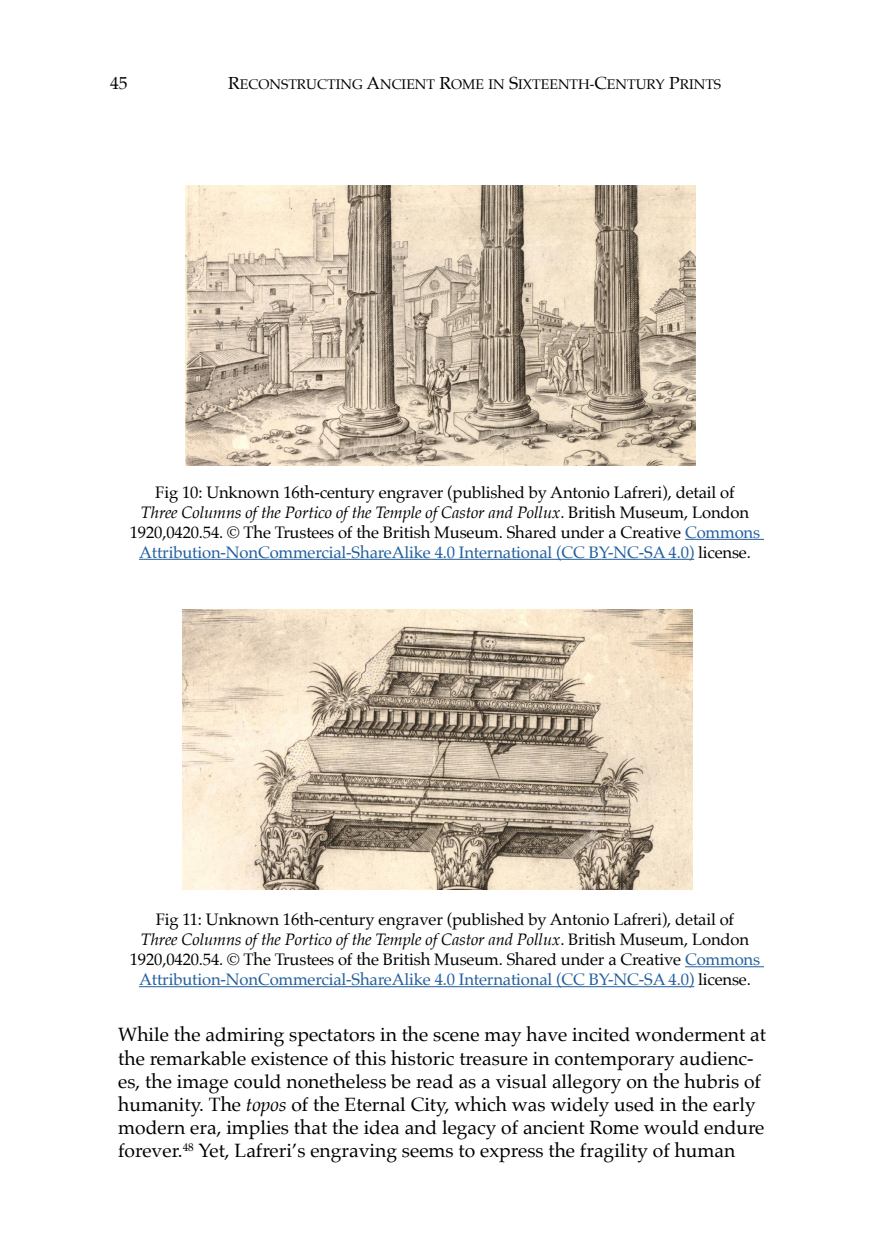
<style>
.page{position:relative;width:882px;height:1260px;background:#fff}
.page>*{position:absolute;margin:0;border:0;box-sizing:border-box;transform-origin:0 0}
.t1{font:19.25px/23.1px "Palatino";color:#000}
.t2{font:17.5px "Palatino";color:#000}
.t3{font:16.62px/19.9px "Palatino";letter-spacing:-.01em;color:#000;text-align:center}
.t4{font:14px "Palatino";color:#000}
.s1{font-size:17.5px}
.s2{font-style:italic}
.s3{color:#215e9e}
</style>
<div class="page">
<img style="left:186px;top:186px;width:510px;height:280px">
<img style="left:182px;top:609px;width:510px;height:281px">
<hr style="left:685px;top:539px;width:79px;height:1px;background:#215e9e">
<hr style="left:139px;top:559px;width:555px;height:1px;background:#215e9e">
<hr style="left:685px;top:966px;width:79px;height:1px;background:#215e9e">
<hr style="left:139px;top:986px;width:555px;height:1px;background:#215e9e">
<p class="t2" style="left:110px;top:69px;width:19px">45</p>
<p class="t4" style="left:228px;top:73px;width:495px"><span class="s1">R</span>ECONSTRUCTING <span class="s1">A</span>NCIENT <span class="s1">R</span>OME IN <span class="s1">S</span>IXTEENTH-<span class="s1">C</span>ENTURY <span class="s1">P</span>RINTS</p>
<p class="t3" style="left:130px;top:482px;width:632px">Fig 10: Unknown 16th-century engraver (published by Antonio Lafreri), detail of<br><span class="s2">Three Columns of the Portico of the Temple of Castor and Pollux</span>. British Museum, London 1920,0420.54. © The Trustees of the British Museum. Shared under a Creative <span class="s3">Commons Attribution-NonCommercial-ShareAlike 4.0 International (CC BY-NC-SA 4.0)</span> license.</p>
<p class="t3" style="left:130px;top:909px;width:632px">Fig 11: Unknown 16th-century engraver (published by Antonio Lafreri), detail of<br><span class="s2">Three Columns of the Portico of the Temple of Castor and Pollux</span>. British Museum, London 1920,0420.54. © The Trustees of the British Museum. Shared under a Creative <span class="s3">Commons Attribution-NonCommercial-ShareAlike 4.0 International (CC BY-NC-SA 4.0)</span> license.</p>
<p class="t1" style="left:118px;top:1023px;width:649px">While the admiring spectators in the scene may have incited wonderment at the remarkable existence of this historic treasure in contemporary audienc&shy;es, the image could nonetheless be read as a visual allegory on the hubris of humanity. The <span class="s2">topos</span> of the Eternal City, which was widely used in the early modern era, implies that the idea and legacy of ancient Rome would endure forever.<sup>48</sup> Yet, Lafreri’s engraving seems to express the fragility of human</p>
</div>
